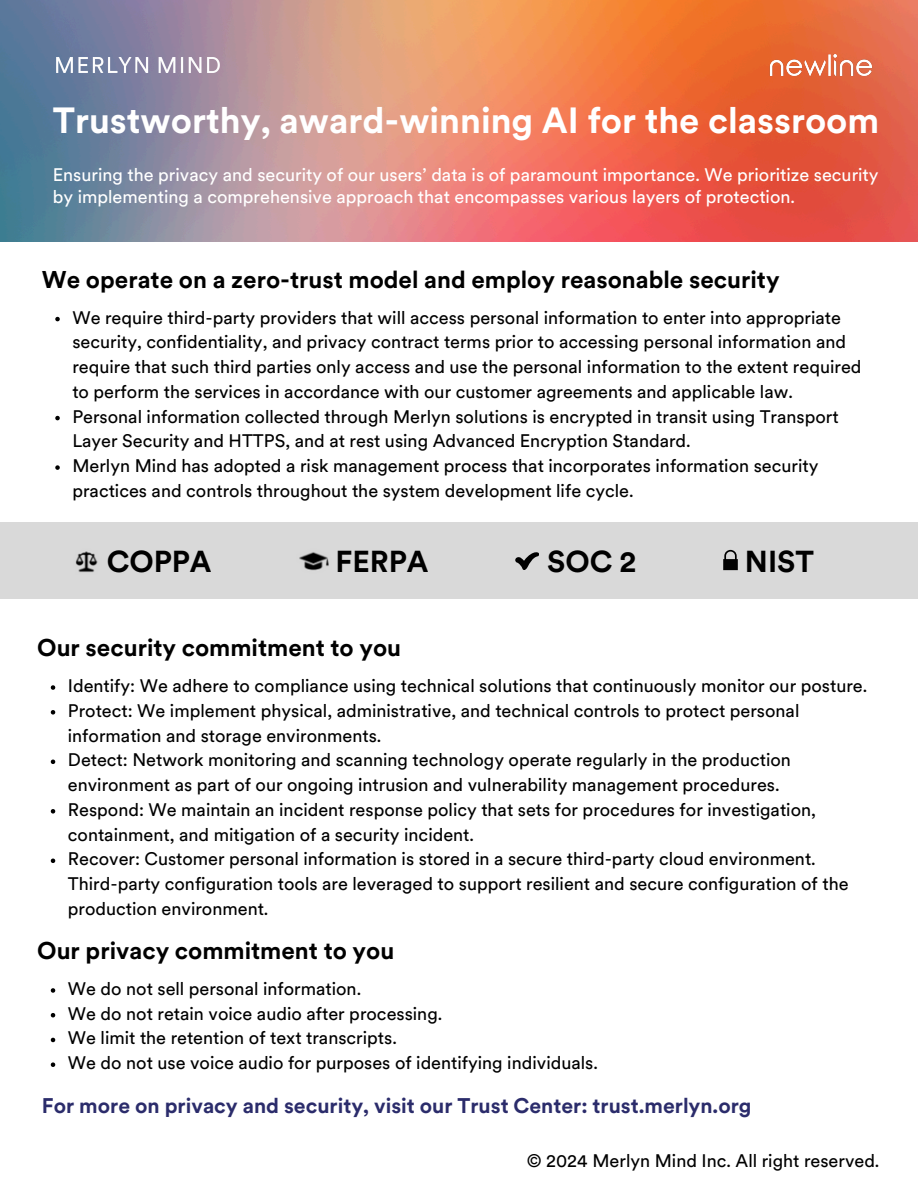
<style>
.page{position:relative;width:918px;height:1188px;background:#fff}
.page>*{position:absolute;margin:0;border:0;box-sizing:border-box;transform-origin:0 0}
.t1{font:700 36px "Circular XX";color:#fff}
.t2{font:700 30px "Circular XX";color:#000}
.t3{font:700 24px "Circular XX";color:#000}
.t4{font:700 21px "Circular XX";color:#2b2c6b}
.t5{font:18px/24.8px "Circular XX";color:#000}
.t6{font:18px/21.3px "Circular XX";color:#fff}
</style>
<div class="page">
<img style="left:0;top:0;width:918px;height:242px">
<img style="left:37px;top:42px;width:202px;height:46px">
<div style="left:0;top:522px;width:918px;height:77px;background:#d9d9d9"></div>
<img style="left:75px;top:551px;width:23px;height:21px">
<svg style="left:515px;top:552px;width:24px;height:18px"></svg>
<img style="left:299px;top:552px;width:30px;height:19px">
<svg style="left:724px;top:550px;width:13px;height:9px"></svg>
<div style="left:723px;top:559px;width:15px;height:11px;background:#000"></div>
<img style="left:765px;top:49px;width:112px;height:32px">
<svg style="left:51px;top:685px;width:4px;height:5px"></svg>
<svg style="left:51px;top:710px;width:4px;height:5px"></svg>
<svg style="left:51px;top:760px;width:4px;height:4px"></svg>
<svg style="left:51px;top:809px;width:4px;height:5px"></svg>
<svg style="left:51px;top:859px;width:4px;height:4px"></svg>
<svg style="left:51px;top:988px;width:4px;height:5px"></svg>
<svg style="left:51px;top:1013px;width:4px;height:4px"></svg>
<svg style="left:51px;top:1038px;width:4px;height:4px"></svg>
<svg style="left:51px;top:1062px;width:4px;height:5px"></svg>
<svg style="left:55px;top:317px;width:5px;height:4px"></svg>
<svg style="left:55px;top:416px;width:5px;height:4px"></svg>
<svg style="left:55px;top:465px;width:5px;height:5px"></svg>
<h2 class="t1" style="left:53px;top:106px;width:828px">Trustworthy, award-winning AI for the classroom</h2>
<h2 class="t6" style="left:53px;top:166px;width:827px">Ensuring the privacy and security of our users’ data is of paramount importance. We prioritize security by implementing a comprehensive approach that encompasses various layers of protection.</h2>
<p class="t3" style="left:42px;top:270px;width:739px">We operate on a zero-trust model and employ reasonable security</p>
<p class="t5" style="left:72px;top:307px;width:791px">We require third-party providers that will access personal information to enter into appropriate security, confidentiality, and privacy contract terms prior to accessing personal information and require that such third parties only access and use the personal information to the extent required to perform the services in accordance with our customer agreements and applicable law.</p>
<p class="t5" style="left:72px;top:406px;width:768px">Personal information collected through Merlyn solutions is encrypted in transit using Transport<br>Layer Security and HTTPS, and at rest using Advanced Encryption Standard.</p>
<h4 class="t5" style="left:72px;top:455px;width:748px">Merlyn Mind has adopted a risk management process that incorporates information security practices and controls throughout the system development life cycle.</h4>
<h3 class="t2" style="left:107px;top:550px;width:106px">COPPA</h3>
<p class="t2" style="left:336px;top:550px;width:95px">FERPA</p>
<p class="t2" style="left:547px;top:550px;width:91px">SOC 2</p>
<h2 class="t2" style="left:745px;top:550px;width:71px">NIST</h2>
<h5 class="t3" style="left:37px;top:638px;width:365px">Our security commitment to you</h5>
<h3 class="t5" style="left:68px;top:675px;width:801px">Identify: We adhere to compliance using technical solutions that continuously monitor our posture.</h3>
<p class="t5" style="left:68px;top:700px;width:733px">Protect: We implement physical, administrative, and technical controls to protect personal information and storage environments.</p>
<p class="t5" style="left:68px;top:749px;width:725px">Detect: Network monitoring and scanning technology operate regularly in the production environment as part of our ongoing intrusion and vulnerability management procedures.</p>
<p class="t5" style="left:68px;top:799px;width:750px">Respond: We maintain an incident response policy that sets for procedures for investigation, containment, and mitigation of a security incident.</p>
<p class="t5" style="left:68px;top:848px;width:782px">Recover: Customer personal information is stored in a secure third-party cloud environment.<br>Third-party configuration tools are leveraged to support resilient and secure configuration of the production environment.</p>
<p class="t3" style="left:37px;top:941px;width:359px">Our privacy commitment to you</p>
<p class="t5" style="left:68px;top:978px;width:295px">We do not sell personal information.</p>
<p class="t5" style="left:68px;top:1003px;width:376px">We do not retain voice audio after processing.</p>
<p class="t5" style="left:68px;top:1028px;width:331px">We limit the retention of text transcripts.</p>
<h3 class="t5" style="left:68px;top:1052px;width:532px">We do not use voice audio for purposes of identifying individuals.</h3>
<h2 class="t4" style="left:42px;top:1097px;width:711px">For more on privacy and security, visit our Trust Center: trust.merlyn.org</h2>
<p class="t5" style="left:527px;top:1150px;width:354px">© 2024 Merlyn Mind Inc. All right reserved.</p>
</div>
